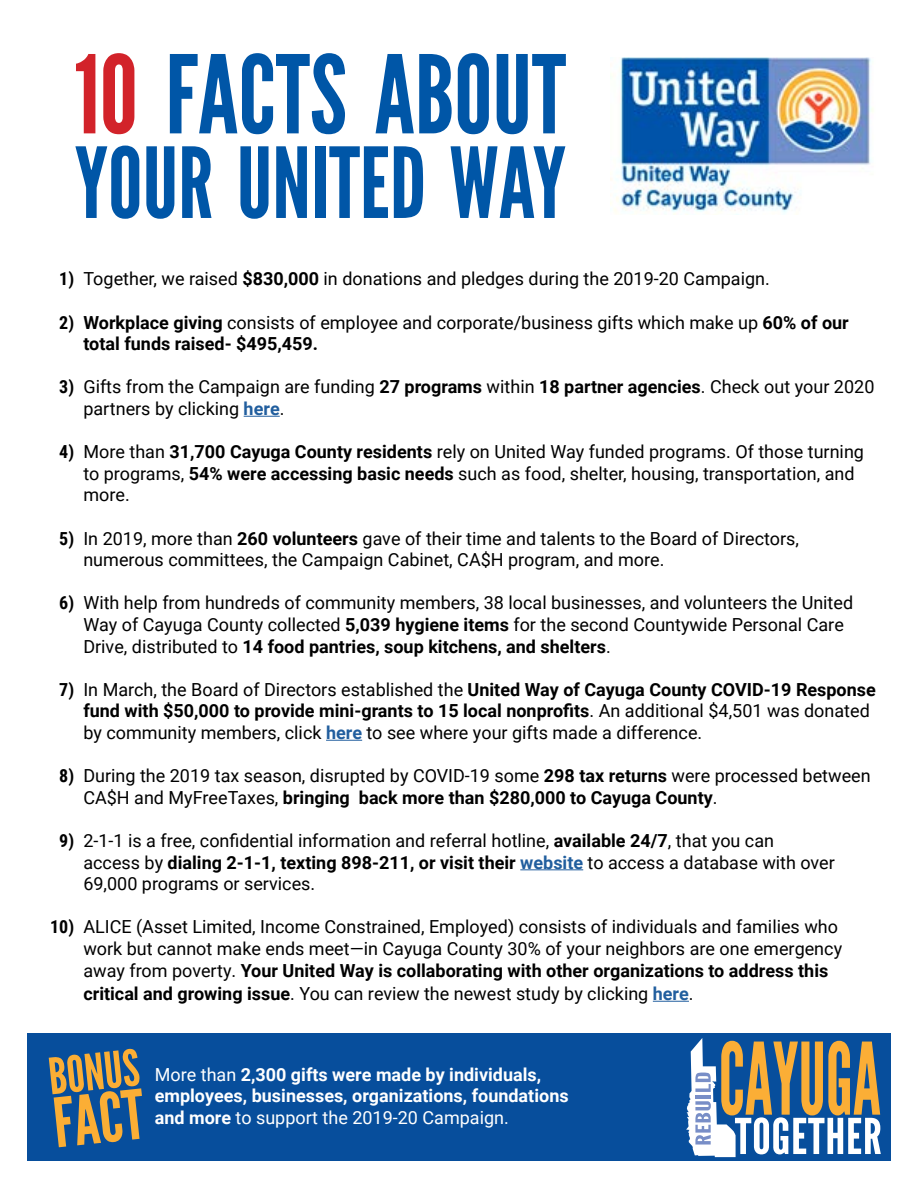
<style>
.page{position:relative;width:918px;height:1188px;background:#fff}
.page>*{position:absolute;margin:0;border:0;box-sizing:border-box;transform-origin:0 0}
.t1{font:108px "League Gothic";color:#0056a7}
.t2{font:99.45px "League Gothic";color:#fbae36;scale:.75 1}
.t3{font:97.5px "League Gothic";color:#0056a7}
.t4{font:67.95px "League Gothic";color:#fbae35}
.t5{font:49.95px "League Gothic";color:#fbae35}
.t6{font:18px/21.6px "Roboto";color:#000}
.t7{font:700 18px/21.6px "Roboto";color:#fff}
.t8{font:700 18px "Roboto Condensed";color:#000}
.s1{color:#d2232a}
.s2{font-weight:700}
.s3{font-weight:700;color:#215e9e}
.s4{font-weight:400}
</style>
<div class="page">
<div style="left:27px;top:1034px;width:863px;height:127px;background:#074e9c"></div>
<svg style="left:686px;top:1038px;width:195px;height:119px"></svg>
<img style="left:610px;top:57px;width:263px;height:158px">
<hr style="left:244px;top:416px;width:36px;height:1px;background:#215e9e">
<hr style="left:326px;top:740px;width:36px;height:1px;background:#215e9e">
<hr style="left:520px;top:869px;width:63px;height:1px;background:#215e9e">
<hr style="left:653px;top:1001px;width:36px;height:1px;background:#215e9e">
<h1 class="t1" style="left:75px;top:31px;width:493px"><span class="s1">10</span> FACTS ABOUT</h1>
<h3 class="t3" style="left:75px;top:125px;width:493px">YOUR UNITED WAY</h3>
<p class="t8" style="left:59px;top:266px;width:16px">1)</p>
<p class="t8" style="left:59px;top:310px;width:16px">2)</p>
<p class="t8" style="left:59px;top:374px;width:16px">3)</p>
<p class="t8" style="left:59px;top:439px;width:16px">4)</p>
<p class="t8" style="left:59px;top:526px;width:16px">5)</p>
<p class="t8" style="left:59px;top:590px;width:16px">6)</p>
<p class="t8" style="left:59px;top:677px;width:16px">7)</p>
<p class="t8" style="left:59px;top:763px;width:16px">8)</p>
<p class="t8" style="left:59px;top:828px;width:16px">9)</p>
<p class="t8" style="left:50px;top:914px;width:26px">10)</p>
<p class="t6" style="left:83px;top:267px;width:688px">Together, we raised <span class="s2">$830,000</span> in donations and pledges during the 2019-20 Campaign.</p>
<p class="t6" style="left:83px;top:311px;width:767px"><span class="s2">Workplace giving</span> consists of employee and corporate/business gifts which make up <span class="s2">60% of our total funds raised- $495,459.</span></p>
<p class="t6" style="left:83px;top:375px;width:793px">Gifts from the Campaign are funding <span class="s2">27 programs</span> within <span class="s2">18 partner agencies</span>. Check out your 2020 partners by clicking <span class="s3">here</span>.</p>
<p class="t6" style="left:83px;top:440px;width:782px">More than <span class="s2">31,700 Cayuga County residents</span> rely on United Way funded programs. Of those turning to programs, <span class="s2">54% were accessing basic needs</span> such as food, shelter, housing, transportation, and more.</p>
<p class="t6" style="left:83px;top:527px;width:717px">In 2019, more than <span class="s2">260 volunteers</span> gave of their time and talents to the Board of Directors, numerous committees, the Campaign Cabinet, CA$H program, and more.</p>
<p class="t6" style="left:83px;top:591px;width:771px">With help from hundreds of community members, 38 local businesses, and volunteers the United<br>Way of Cayuga County collected <span class="s2">5,039 hygiene items</span> for the second Countywide Personal Care<br>Drive, distributed to <span class="s2">14 food pantries, soup kitchens, and shelters</span>.</p>
<p class="t6" style="left:83px;top:678px;width:794px">In March, the Board of Directors established the <span class="s2">United Way of Cayuga County COVID-19 Response fund with $50,000 to provide mini-grants to 15 local nonprofits</span>. An additional $4,501 was donated by community members, click <span class="s3">here</span> to see where your gifts made a difference.</p>
<p class="t6" style="left:83px;top:764px;width:789px">During the 2019 tax season, disrupted by COVID-19 some <span class="s2">298 tax returns</span> were processed between<br>CA$H and MyFreeTaxes, <span class="s2">bringing back more than $280,000 to Cayuga County</span>.</p>
<p class="t6" style="left:83px;top:829px;width:753px">2-1-1 is a free, confidential information and referral hotline, <span class="s2">available 24/7</span>, that you can access by <span class="s2">dialing 2-1-1, texting 898-211, or visit their</span> <span class="s3">website</span> to access a database with over<br>69,000 programs or services.</p>
<p class="t6" style="left:83px;top:915px;width:760px">ALICE (Asset Limited, Income Constrained, Employed) consists of individuals and families who work but cannot make ends meet—in Cayuga County 30% of your neighbors are one emergency away from poverty. <span class="s2">Your United Way is collaborating with other organizations to address this</span></p>
<p class="t6" style="left:83px;top:982px;width:612px"><span class="s2">critical and growing issue</span>. You can review the newest study by clicking <span class="s3">here</span>.</p>
<h3 class="t5" style="left:46px;top:1047px;width:93px;rotate:-6deg">BONUS</h3>
<h3 class="t4" style="left:49px;top:1083px;width:92px;rotate:-6deg">FACT</h3>
<p class="t7" style="left:155px;top:1063px;width:415px"><span class="s4">More than</span> 2,300 gifts were made by individuals, employees, businesses, organizations, foundations and more <span class="s4">to support the 2019-20 Campaign.</span></p>
<h2 class="t2" style="left:719px;top:1020px;width:218px">CAYUGA</h2>
</div>
